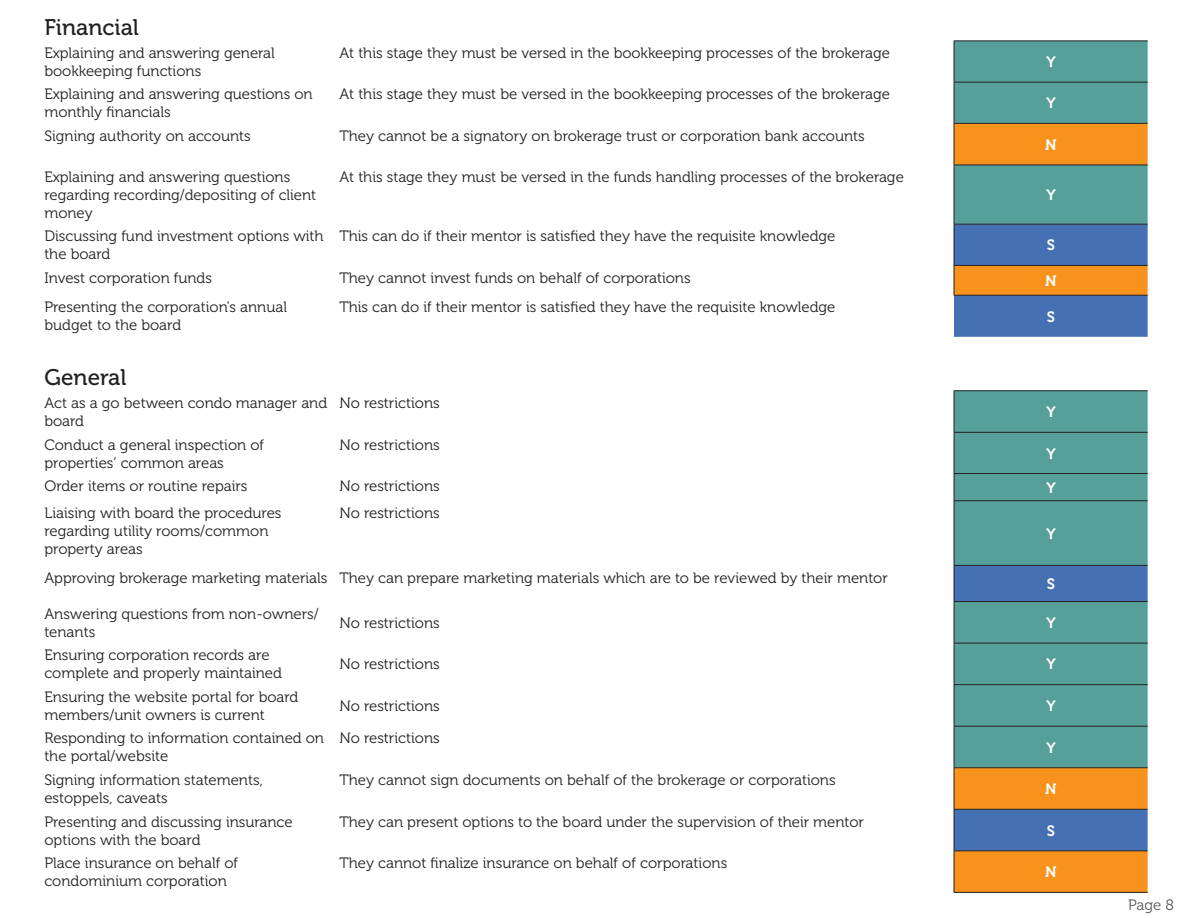
<style>
.page{position:relative;width:1188px;height:918px;background:#fff}
.page>*{position:absolute;margin:0;border:0;box-sizing:border-box;transform-origin:0 0}
.t1{font:22.5px "Museo 500";color:#231f20}
.t2{font:15px/18px "Museo 300";color:#231f20}
.t3{font:15px "Museo 700";color:#fff}
.t4{font:15px "Museo 300";color:#57585a}
</style>
<div class="page">
<div style="left:955px;top:41px;width:193px;height:82px;background:#56a099"></div>
<svg style="left:955px;top:124px;width:193px;height:768px;fill:#f7931d"></svg>
<svg style="left:954px;top:225px;width:194px;height:625px;fill:#56a099"></svg>
<hr style="left:954px;top:601px;width:194px;height:1px;background:#231f20">
<hr style="left:954px;top:602px;width:1px;height:41px;background:#231f20">
<hr style="left:954px;top:643px;width:194px;height:1px;background:#231f20">
<hr style="left:954px;top:643px;width:1px;height:41px;background:#231f20">
<hr style="left:954px;top:684px;width:194px;height:1px;background:#231f20">
<hr style="left:954px;top:685px;width:1px;height:41px;background:#231f20">
<hr style="left:954px;top:726px;width:194px;height:1px;background:#231f20">
<hr style="left:954px;top:727px;width:1px;height:40px;background:#231f20">
<hr style="left:954px;top:767px;width:194px;height:1px;background:#231f20">
<hr style="left:954px;top:768px;width:1px;height:41px;background:#231f20">
<hr style="left:954px;top:809px;width:194px;height:1px;background:#231f20">
<hr style="left:954px;top:810px;width:1px;height:40px;background:#231f20">
<hr style="left:954px;top:850px;width:194px;height:1px;background:#231f20">
<hr style="left:954px;top:851px;width:1px;height:41px;background:#231f20">
<hr style="left:954px;top:892px;width:194px;height:1px;background:#231f20">
<hr style="left:954px;top:40px;width:194px;height:1px;background:#231f20">
<hr style="left:954px;top:41px;width:1px;height:41px;background:#231f20">
<hr style="left:954px;top:82px;width:194px;height:1px;background:#231f20">
<hr style="left:954px;top:82px;width:1px;height:41px;background:#231f20">
<hr style="left:954px;top:123px;width:194px;height:1px;background:#231f20">
<hr style="left:954px;top:124px;width:1px;height:41px;background:#231f20">
<hr style="left:954px;top:165px;width:194px;height:1px;background:#231f20">
<hr style="left:954px;top:165px;width:1px;height:59px;background:#231f20">
<hr style="left:954px;top:224px;width:194px;height:1px;background:#231f20">
<hr style="left:954px;top:225px;width:1px;height:40px;background:#231f20">
<hr style="left:954px;top:265px;width:194px;height:1px;background:#231f20">
<svg style="left:954px;top:266px;width:1px;height:29px"></svg>
<hr style="left:954px;top:295px;width:194px;height:1px;background:#231f20">
<hr style="left:954px;top:390px;width:194px;height:1px;background:#231f20">
<hr style="left:954px;top:391px;width:1px;height:41px;background:#231f20">
<hr style="left:954px;top:432px;width:194px;height:1px;background:#231f20">
<hr style="left:954px;top:433px;width:1px;height:40px;background:#231f20">
<hr style="left:954px;top:473px;width:194px;height:1px;background:#231f20">
<svg style="left:954px;top:474px;width:1px;height:26px"></svg>
<hr style="left:954px;top:500px;width:194px;height:1px;background:#231f20">
<hr style="left:954px;top:501px;width:1px;height:64px;background:#231f20">
<hr style="left:954px;top:565px;width:194px;height:1px;background:#231f20">
<hr style="left:954px;top:566px;width:1px;height:35px;background:#231f20">
<p class="t1" style="left:44px;top:15px;width:96px">Financial</p>
<p class="t2" style="left:44px;top:44px;width:232px">Explaining and answering general bookkeeping functions</p>
<p class="t2" style="left:339px;top:44px;width:552px">At this stage they must be versed in the bookkeeping processes of the brokerage</p>
<p class="t2" style="left:44px;top:86px;width:270px">Explaining and answering questions on monthly financials</p>
<p class="t2" style="left:339px;top:86px;width:552px">At this stage they must be versed in the bookkeeping processes of the brokerage</p>
<p class="t2" style="left:44px;top:127px;width:208px">Signing authority on accounts</p>
<p class="t2" style="left:339px;top:127px;width:527px">They cannot be a signatory on brokerage trust or corporation bank accounts</p>
<p class="t2" style="left:44px;top:168px;width:273px">Explaining and answering questions regarding recording/depositing of client money</p>
<p class="t2" style="left:339px;top:168px;width:566px">At this stage they must be versed in the funds handling processes of the brokerage</p>
<p class="t2" style="left:44px;top:228px;width:281px">Discussing fund investment options with the board</p>
<p class="t2" style="left:339px;top:228px;width:498px">This can do if their mentor is satisfied they have the requisite knowledge</p>
<p class="t3" style="left:1046px;top:54px;width:11px">Y</p>
<p class="t3" style="left:1046px;top:95px;width:11px">Y</p>
<p class="t3" style="left:1045px;top:136px;width:13px">N</p>
<p class="t3" style="left:1046px;top:187px;width:11px">Y</p>
<p class="t3" style="left:1047px;top:237px;width:10px">S</p>
<p class="t2" style="left:44px;top:269px;width:169px">Invest corporation funds</p>
<p class="t2" style="left:339px;top:269px;width:353px">They cannot invest funds on behalf of corporations</p>
<p class="t3" style="left:1045px;top:272px;width:13px">N</p>
<p class="t2" style="left:44px;top:299px;width:244px">Presenting the corporation's annual budget to the board</p>
<p class="t2" style="left:339px;top:299px;width:498px">This can do if their mentor is satisfied they have the requisite knowledge</p>
<p class="t3" style="left:1047px;top:308px;width:10px">S</p>
<p class="t1" style="left:44px;top:365px;width:83px">General</p>
<p class="t2" style="left:44px;top:394px;width:284px">Act as a go between condo manager and board</p>
<p class="t2" style="left:339px;top:394px;width:102px">No restrictions</p>
<p class="t2" style="left:44px;top:436px;width:221px">Conduct a general inspection of properties’ common areas</p>
<p class="t2" style="left:339px;top:436px;width:102px">No restrictions</p>
<p class="t3" style="left:1046px;top:404px;width:11px">Y</p>
<p class="t3" style="left:1046px;top:445px;width:11px">Y</p>
<p class="t2" style="left:44px;top:477px;width:205px">Order items or routine repairs</p>
<p class="t2" style="left:339px;top:477px;width:102px">No restrictions</p>
<p class="t3" style="left:1046px;top:479px;width:11px">Y</p>
<p class="t2" style="left:44px;top:504px;width:239px">Liaising with board the procedures regarding utility rooms/common property areas</p>
<p class="t2" style="left:339px;top:504px;width:102px">No restrictions</p>
<p class="t3" style="left:1046px;top:525px;width:11px">Y</p>
<p class="t2" style="left:44px;top:569px;width:285px">Approving brokerage marketing materials</p>
<p class="t2" style="left:339px;top:569px;width:550px">They can prepare marketing materials which are to be reviewed by their mentor</p>
<p class="t3" style="left:1047px;top:576px;width:10px">S</p>
<p class="t2" style="left:44px;top:605px;width:276px">Answering questions from non-owners/ tenants</p>
<p class="t2" style="left:339px;top:614px;width:102px">No restrictions</p>
<p class="t3" style="left:1046px;top:614px;width:11px">Y</p>
<p class="t2" style="left:44px;top:647px;width:239px">Ensuring corporation records are complete and properly maintained</p>
<p class="t2" style="left:339px;top:656px;width:102px">No restrictions</p>
<p class="t3" style="left:1046px;top:656px;width:11px">Y</p>
<p class="t2" style="left:44px;top:688px;width:256px">Ensuring the website portal for board members/unit owners is current</p>
<p class="t2" style="left:339px;top:697px;width:102px">No restrictions</p>
<p class="t3" style="left:1046px;top:698px;width:11px">Y</p>
<p class="t2" style="left:44px;top:730px;width:281px">Responding to information contained on the portal/website</p>
<p class="t2" style="left:339px;top:730px;width:102px">No restrictions</p>
<p class="t3" style="left:1046px;top:739px;width:11px">Y</p>
<p class="t2" style="left:44px;top:771px;width:220px">Signing information statements, estoppels, caveats</p>
<p class="t2" style="left:339px;top:771px;width:498px">They cannot sign documents on behalf of the brokerage or corporations</p>
<p class="t2" style="left:44px;top:813px;width:250px">Presenting and discussing insurance options with the board</p>
<p class="t2" style="left:339px;top:813px;width:526px">They can present options to the board under the supervision of their mentor</p>
<p class="t2" style="left:44px;top:854px;width:195px">Place insurance on behalf of condominium corporation</p>
<p class="t2" style="left:339px;top:854px;width:389px">They cannot finalize insurance on behalf of corporations</p>
<p class="t3" style="left:1045px;top:781px;width:13px">N</p>
<p class="t3" style="left:1047px;top:822px;width:10px">S</p>
<p class="t3" style="left:1045px;top:864px;width:13px">N</p>
<p class="t4" style="left:1128px;top:897px;width:47px">Page 8</p>
</div>
